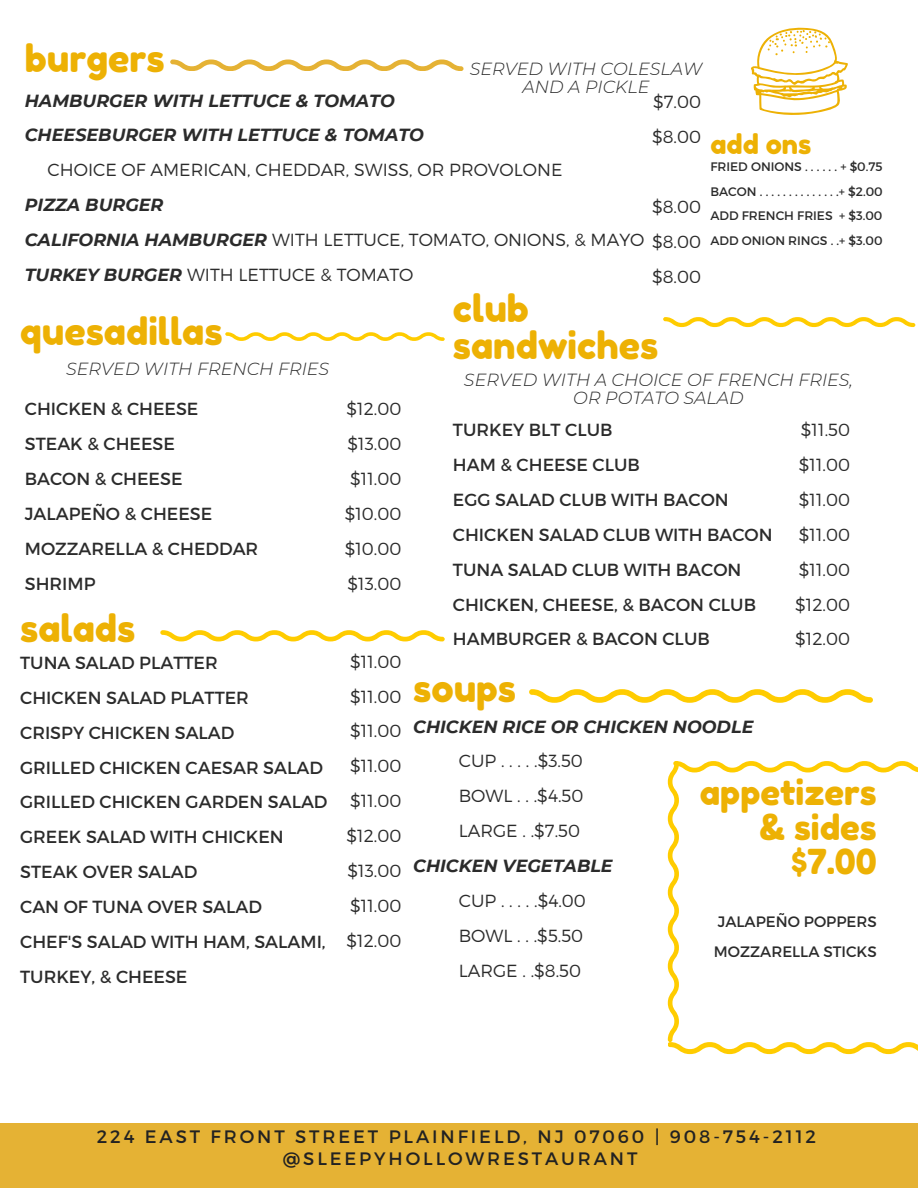
<style>
.page{position:relative;width:918px;height:1188px;background:#e5b234}
.page>*{position:absolute;margin:0;border:0;box-sizing:border-box;transform-origin:0 0}
.t1{font:37.2px/37.2px "Fredoka One";color:#edb104}
.t2{font:34.5px/34.3px "Fredoka One";color:#edb104;text-align:right}
.t3{font:27px "Fredoka One";color:#edb104}
.t4{font:18px/22.5px "Montserrat";letter-spacing:.16em;color:#222;text-align:center}
.t5{font:17.55px/34.8px "Montserrat";color:#2b2b2b}
.t6{font:300 17.55px/34.8px "Montserrat";color:#2b2b2b;text-align:justify}
.t7{font:italic 700 17.55px/34.8px "Montserrat";color:#2b2b2b}
.t8{font:italic 300 17.55px/18px "Montserrat";color:#2b2b2b;text-align:center}
.t9{font:15.15px/30px "Montserrat";color:#2b2b2b}
.t10{font:12.3px "Montserrat";color:#2b2b2b}
.s1{font-weight:700;font-style:italic}
</style>
<div class="page">
<div style="left:0;top:0;width:918px;height:1123px;background:#fff"></div>
<svg style="left:170px;top:59px;width:294px;height:12px"></svg>
<svg style="left:225px;top:332px;width:220px;height:9px"></svg>
<svg style="left:663px;top:317px;width:252px;height:10px"></svg>
<svg style="left:160px;top:630px;width:285px;height:11px"></svg>
<svg style="left:751px;top:27px;width:97px;height:88px"></svg>
<svg style="left:529px;top:689px;width:344px;height:14px"></svg>
<svg style="left:668px;top:761px;width:250px;height:293px"></svg>
<p class="t1" style="left:25px;top:40px;width:141px">burgers</p>
<p class="t7" style="left:25px;top:83px;width:401px">HAMBURGER WITH LETTUCE &amp; TOMATO<br>CHEESEBURGER WITH LETTUCE &amp; TOMATO</p>
<h1 class="t6" style="left:48px;top:152px;width:516px">CHOICE OF AMERICAN, CHEDDAR, SWISS, OR PROVOLONE</h1>
<h1 class="t6" style="left:25px;top:187px;width:621px;text-align:left"><span class="s1">PIZZA BURGER<br>CALIFORNIA HAMBURGER</span> WITH LETTUCE, TOMATO, ONIONS, &amp; MAYO<br><span class="s1">TURKEY BURGER</span> WITH LETTUCE &amp; TOMATO</h1>
<h3 class="t8" style="left:470px;top:60px;width:234px">SERVED WITH COLESLAW<br>AND A PICKLE</h3>
<h3 class="t6" style="left:652px;top:84px;width:50px">$7.00 $8.00</h3>
<h3 class="t3" style="left:710px;top:127px;width:102px">add ons</h3>
<h3 class="t10" style="left:710px;top:159px;width:174px">FRIED ONIONS . . . . . . + $0.75</h3>
<h3 class="t10" style="left:710px;top:184px;width:174px">BACON..............+$2.00</h3>
<h1 class="t10" style="left:710px;top:208px;width:174px">ADD FRENCH FRIES + $3.00</h1>
<h3 class="t10" style="left:710px;top:233px;width:174px">ADD ONION RINGS . .+ $3.00</h3>
<h3 class="t6" style="left:652px;top:189px;width:50px">$8.00 $8.00 $8.00</h3>
<h3 class="t1" style="left:20px;top:313px;width:204px">quesadillas</h3>
<h3 class="t8" style="left:66px;top:360px;width:265px">SERVED WITH FRENCH FRIES</h3>
<p class="t5" style="left:25px;top:391px;width:235px">CHICKEN &amp; CHEESE<br>STEAK &amp; CHEESE<br>BACON &amp; CHEESE<br>JALAPEÑO &amp; CHEESE<br>MOZZARELLA &amp; CHEDDAR<br>SHRIMP</p>
<h1 class="t6" style="left:345px;top:391px;width:58px;text-align:center">$12.00 $13.00 $11.00 $10.00 $10.00 $13.00</h1>
<h2 class="t1" style="left:20px;top:609px;width:117px">salads</h2>
<h3 class="t5" style="left:20px;top:644px;width:309px">TUNA SALAD PLATTER<br>CHICKEN SALAD PLATTER<br>CRISPY CHICKEN SALAD<br>GRILLED CHICKEN CAESAR SALAD<br>GRILLED CHICKEN GARDEN SALAD<br>GREEK SALAD WITH CHICKEN<br>STEAK OVER SALAD<br>CAN OF TUNA OVER SALAD<br>CHEF'S SALAD WITH HAM, SALAMI,<br>TURKEY, &amp; CHEESE</h3>
<h3 class="t6" style="left:347px;top:643px;width:56px">$11.00 $11.00 $11.00 $11.00 $11.00 $12.00 $13.00 $11.00 $12.00</h3>
<h3 class="t1" style="left:453px;top:289px;width:207px">club sandwiches</h3>
<h1 class="t8" style="left:464px;top:370px;width:391px">SERVED WITH A CHOICE OF FRENCH FRIES,<br>OR POTATO SALAD</h1>
<h3 class="t5" style="left:453px;top:412px;width:321px">TURKEY BLT CLUB<br>HAM &amp; CHEESE CLUB<br>EGG SALAD CLUB WITH BACON<br>CHICKEN SALAD CLUB WITH BACON<br>TUNA SALAD CLUB WITH BACON<br>CHICKEN, CHEESE, &amp; BACON CLUB<br>HAMBURGER &amp; BACON CLUB</h3>
<p class="t6" style="left:795px;top:412px;width:56px;text-align:center">$11.50 $11.00 $11.00 $11.00 $11.00 $12.00 $12.00</p>
<h3 class="t1" style="left:413px;top:670px;width:104px">soups</h3>
<p class="t7" style="left:413px;top:709px;width:342px">CHICKEN RICE OR CHICKEN NOODLE</p>
<h3 class="t6" style="left:459px;top:743px;width:126px">CUP . . . . .$3.50<br>BOWL . . .$4.50<br>LARGE . .$7.50</h3>
<p class="t7" style="left:413px;top:848px;width:201px">CHICKEN VEGETABLE</p>
<h1 class="t6" style="left:459px;top:882px;width:129px;text-align:left">CUP . . . . .$4.00<br>BOWL . . .$5.50<br>LARGE . .$8.50</h1>
<p class="t2" style="left:700px;top:775px;width:179px">appetizers &amp; sides $7.00</p>
<p class="t9" style="left:714px;top:906px;width:164px">JALAPEÑO POPPERS<br>MOZZARELLA STICKS</p>
<h4 class="t4" style="left:97px;top:1124px;width:721px">224 EAST FRONT STREET PLAINFIELD, NJ 07060 | 908-754-2112 @SLEEPYHOLLOWRESTAURANT</h4>
</div>
